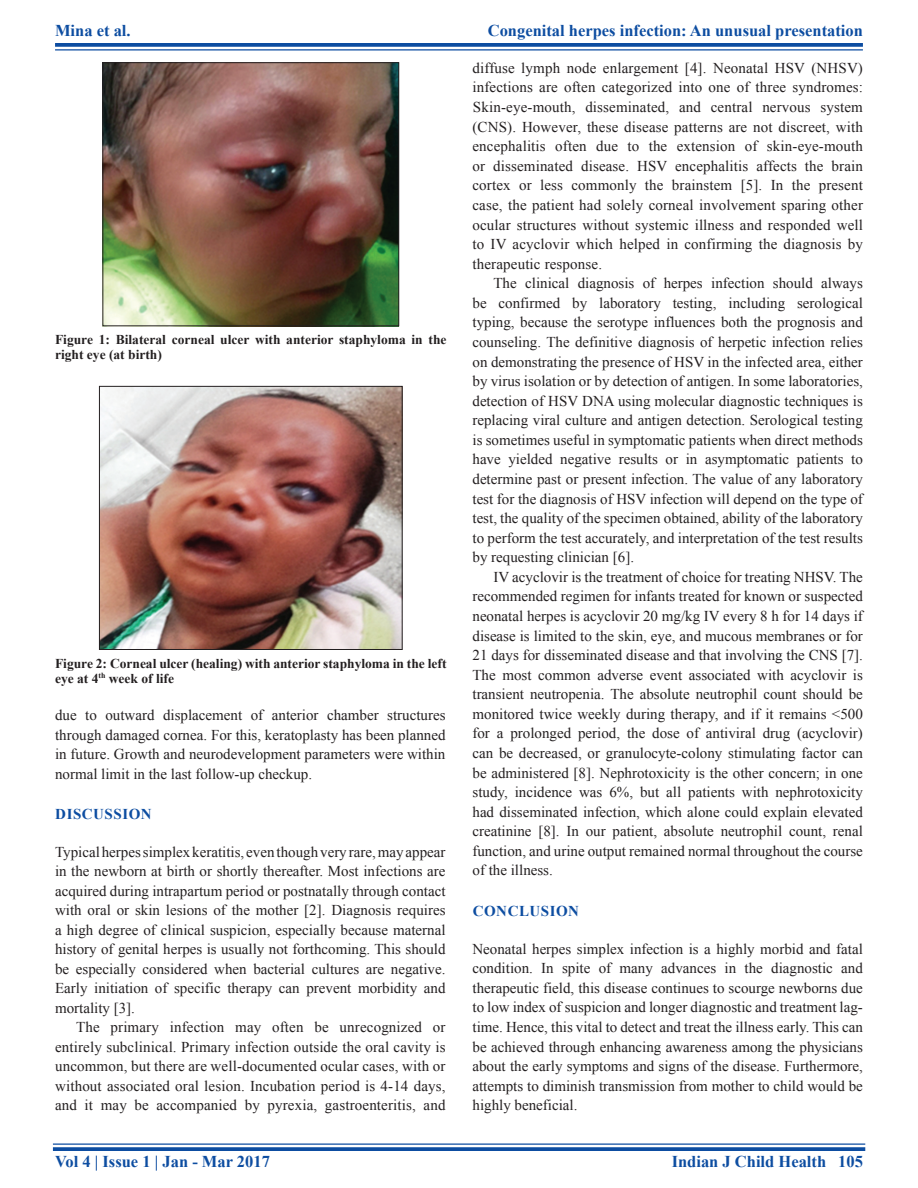
<style>
.page{position:relative;width:918px;height:1188px;background:#fff}
.page>*{position:absolute;margin:0;border:0;box-sizing:border-box;transform-origin:0 0}
.RF{font:700 16.5px "Times New Roman";color:#0d4da1}
.TX{font:15px/19.6px "Times New Roman";color:#231f20;text-align:justify}
.TXFL{font:15px/19.5px "Times New Roman";color:#231f20;text-align:justify}
.t1{font:700 15px "Times New Roman";letter-spacing:.035em;color:#0d4da1}
.FGC{font:700 13.5px/15px "Times New Roman";color:#231f20}
</style>
<div class="page">
<hr style="left:53px;top:1143px;width:812px;height:2px;background:#0d4da1">
<svg style="left:53px;top:1147px;width:812px;height:4px;background:#1b57a6"></svg>
<svg style="left:55px;top:43px;width:808px;height:4px;background:#1b57a6"></svg>
<hr style="left:55px;top:49px;width:808px;height:2px;background:#0d4da1">
<img style="left:105px;top:65px;width:292px;height:259px">
<div style="left:103px;top:63px;width:296px;height:263px;border:1px solid #231f20"></div>
<img style="left:101px;top:388px;width:299px;height:260px">
<div style="left:99px;top:386px;width:303px;height:264px;border:1px solid #231f20"></div>
<p class="RF" style="left:55px;top:18px;width:77px">Mina et al.</p>
<p class="RF" style="left:488px;top:18px;width:377px">Congenital herpes infection: An unusual presentation</p>
<p class="FGC" style="left:55px;top:332px;width:393px">Figure 1: Bilateral corneal ulcer with anterior staphyloma in the right eye (at birth)</p>
<p class="FGC" style="left:55px;top:655px;width:393px">Figure 2: Corneal ulcer (healing) with anterior staphyloma in the left eye at 4<sup>th</sup> week of life</p>
<p class="TX" style="left:55px;top:705px;width:392px">due to outward displacement of anterior chamber structures through damaged cornea. For this, keratoplasty has been planned in future. Growth and neurodevelopment parameters were within normal limit in the last follow-up checkup.</p>
<h1 class="t1" style="left:55px;top:803px;width:98px">DISCUSSION</h1>
<p class="TXFL" style="left:55px;top:841px;width:392px">Typical herpes simplex keratitis, even though very rare, may appear in the newborn at birth or shortly thereafter. Most infections are acquired during intrapartum period or postnatally through contact with oral or skin lesions of the mother [2]. Diagnosis requires a high degree of clinical suspicion, especially because maternal history of genital herpes is usually not forthcoming. This should be especially considered when bacterial cultures are negative.<br>Early initiation of specific therapy can prevent morbidity and mortality [3].</p>
<p class="TX" style="left:55px;top:1017px;width:392px;text-indent:21px">The primary infection may often be unrecognized or entirely subclinical. Primary infection outside the oral cavity is uncommon, but there are well-documented ocular cases, with or without associated oral lesion. Incubation period is 4-14 days, and it may be accompanied by pyrexia, gastroenteritis, and</p>
<p class="TX" style="left:472px;top:58px;width:392px">diffuse lymph node enlargement [4]. Neonatal HSV (NHSV) infections are often categorized into one of three syndromes:<br>Skin-eye-mouth, disseminated, and central nervous system (CNS). However, these disease patterns are not discreet, with encephalitis often due to the extension of skin-eye-mouth or disseminated disease. HSV encephalitis affects the brain cortex or less commonly the brainstem [5]. In the present case, the patient had solely corneal involvement sparing other ocular structures without systemic illness and responded well to IV acyclovir which helped in confirming the diagnosis by therapeutic response.</p>
<p class="TX" style="left:472px;top:273px;width:392px;text-indent:21px">The clinical diagnosis of herpes infection should always be confirmed by laboratory testing, including serological typing, because the serotype influences both the prognosis and counseling. The definitive diagnosis of herpetic infection relies on demonstrating the presence of HSV in the infected area, either by virus isolation or by detection of antigen. In some laboratories, detection of HSV DNA using molecular diagnostic techniques is replacing viral culture and antigen detection. Serological testing is sometimes useful in symptomatic patients when direct methods have yielded negative results or in asymptomatic patients to determine past or present infection. The value of any laboratory test for the diagnosis of HSV infection will depend on the type of test, the quality of the specimen obtained, ability of the laboratory to perform the test accurately, and interpretation of the test results by requesting clinician [6].</p>
<p class="TX" style="left:472px;top:567px;width:392px;text-indent:21px">IV acyclovir is the treatment of choice for treating NHSV. The recommended regimen for infants treated for known or suspected neonatal herpes is acyclovir 20 mg/kg IV every 8 h for 14 days if disease is limited to the skin, eye, and mucous membranes or for 21 days for disseminated disease and that involving the CNS [7].<br>The most common adverse event associated with acyclovir is transient neutropenia. The absolute neutrophil count should be monitored twice weekly during therapy, and if it remains &lt;500 for a prolonged period, the dose of antiviral drug (acyclovir) can be decreased, or granulocyte-colony stimulating factor can be administered [8]. Nephrotoxicity is the other concern; in one study, incidence was 6%, but all patients with nephrotoxicity had disseminated infection, which alone could explain elevated creatinine [8]. In our patient, absolute neutrophil count, renal function, and urine output remained normal throughout the course of the illness.</p>
<h1 class="t1" style="left:473px;top:900px;width:108px">CONCLUSION</h1>
<p class="TXFL" style="left:472px;top:938px;width:392px">Neonatal herpes simplex infection is a highly morbid and fatal condition. In spite of many advances in the diagnostic and therapeutic field, this disease continues to scourge newborns due to low index of suspicion and longer diagnostic and treatment lag&shy;time. Hence, this vital to detect and treat the illness early. This can be achieved through enhancing awareness among the physicians about the early symptoms and signs of the disease. Furthermore, attempts to diminish transmission from mother to child would be highly beneficial.</p>
<p class="RF" style="left:55px;top:1150px;width:216px">Vol 4 | Issue 1 | Jan - Mar 2017</p>
<p class="RF" style="left:672px;top:1150px;width:193px">Indian J Child Health 105</p>
</div>
